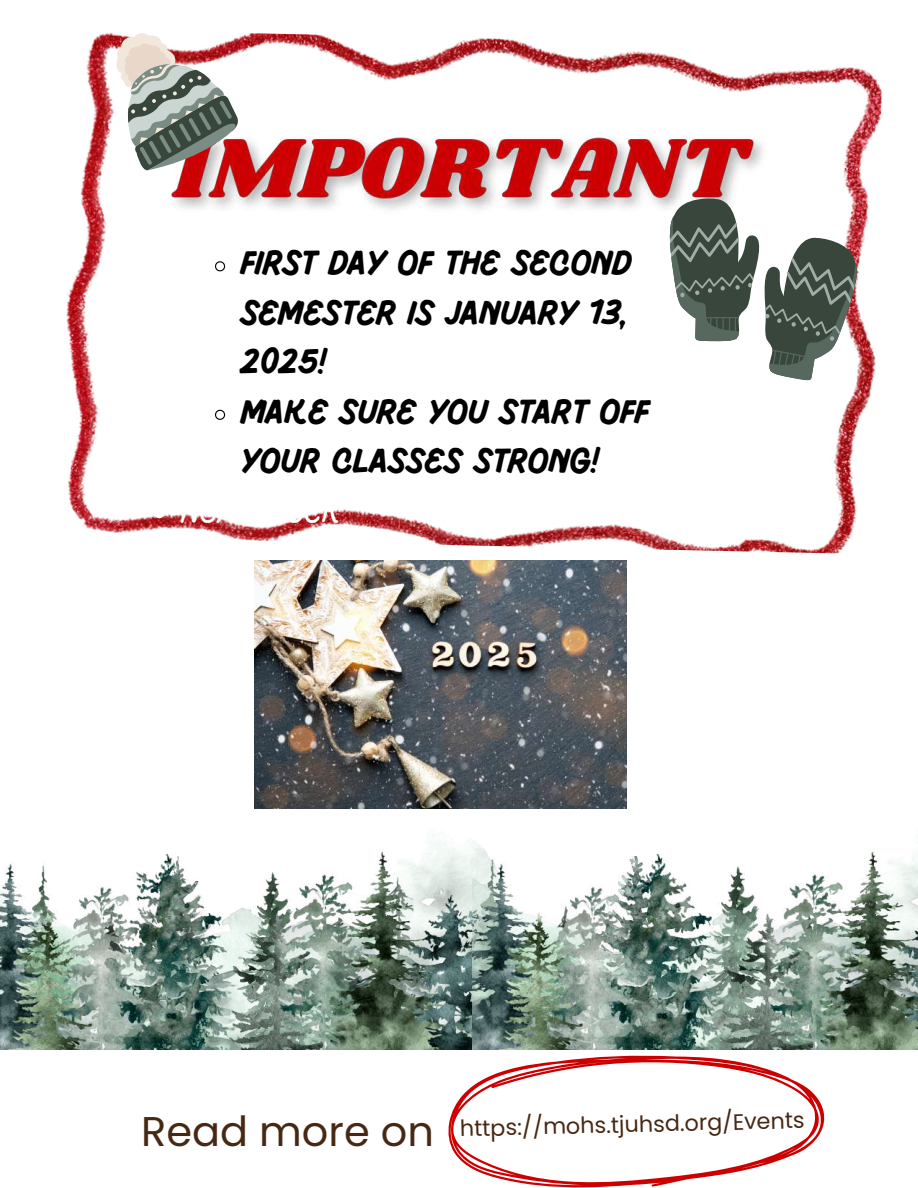
<style>
.page{position:relative;width:918px;height:1188px;background:#fff}
.page>*{position:absolute;margin:0;border:0;box-sizing:border-box;transform-origin:0 0}
.t1{font:41.55px "Poppins";color:#472813}
.t2{font:700 35.25px/49.5px "Pluma";color:#000}
.t3{font:100 35.25px "Pluma";color:#fff}
.t4{font:22.35px "Poppins";color:#472813}
</style>
<div class="page">
<img style="left:66px;top:32px;width:816px;height:522px">
<svg style="left:448px;top:1055px;width:377px;height:133px"></svg>
<svg style="left:214px;top:260px;width:12px;height:12px"></svg>
<svg style="left:214px;top:409px;width:12px;height:12px"></svg>
<svg style="left:155px;top:509px;width:9px;height:9px"></svg>
<img style="left:159px;top:108px;width:618px;height:127px">
<svg style="left:113px;top:32px;width:128px;height:140px"></svg>
<svg style="left:665px;top:197px;width:202px;height:190px"></svg>
<img style="left:0;top:832px;width:472px;height:217px">
<img style="left:472px;top:836px;width:446px;height:213px">
<img style="left:254px;top:561px;width:373px;height:247px">
<p class="t2" style="left:241px;top:240px;width:410px">FIRST DAY OF THE SECOND<br>SEMESTER IS JANUARY 13,<br>2025!<br>MAKE SURE YOU START OFF<br>YOUR CLASSES STRONG!</p>
<p class="t3" style="left:181px;top:495px;width:162px">NEXT WEEK</p>
<p class="t1" style="left:141px;top:1103px;width:294px">Read more on</p>
<p class="t4" style="left:460px;top:1112px;width:346px;rotate:-1deg">https://mohs.tjuhsd.org/Events</p>
</div>
